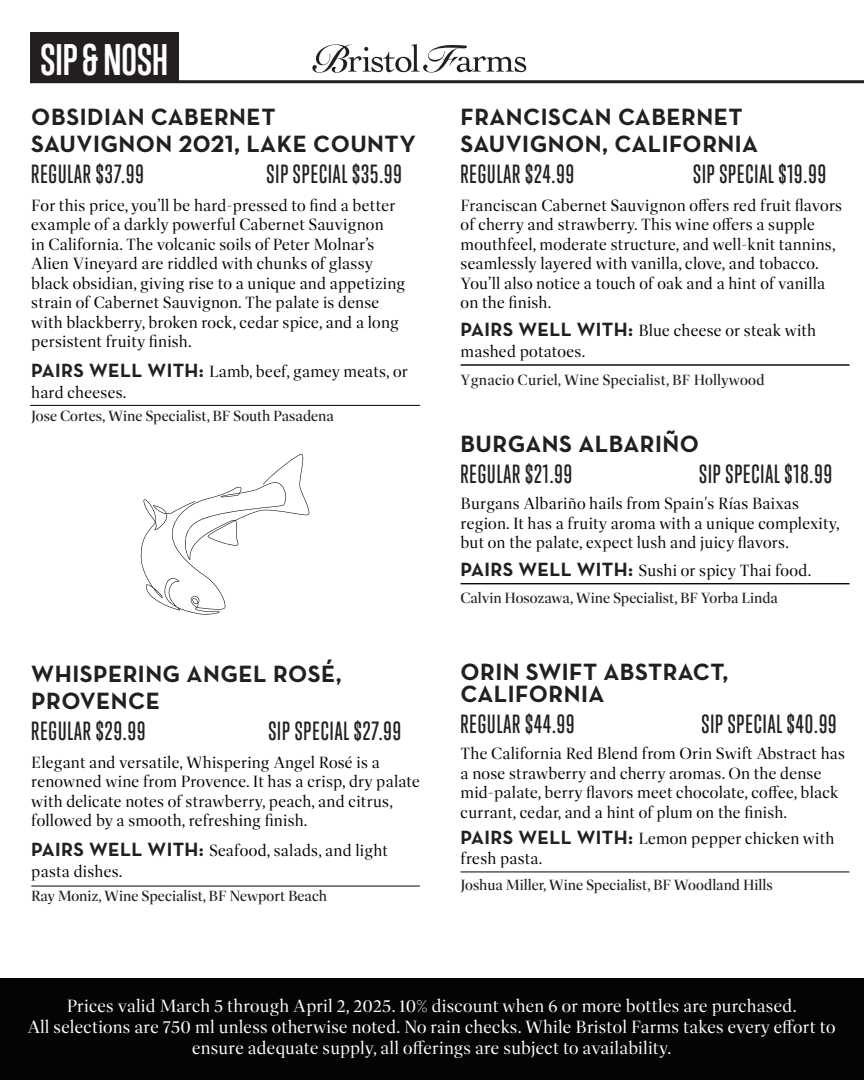
<style>
.page{position:relative;width:864px;height:1080px;background:#fff}
.page>*{position:absolute;margin:0;border:0;box-sizing:border-box;transform-origin:0 0}
.t1{font:700 40.35px "Trump Gothic Pro";color:#fff}
.t2{font:700 24px/27px "Neutra Text";letter-spacing:.02em;color:#231f20}
.t3{font:500 24px "Trump Gothic Pro";letter-spacing:.04em;color:#231f20}
.t4{font:18px/21px "Dashiell Fine";letter-spacing:.01em;color:#fff;text-align:center}
.t5{font:16.5px/19.5px "Dashiell Fine";letter-spacing:.01em;color:#040503}
.t6{font:500 15px "Dashiell Fine";letter-spacing:-.005em;color:#231f20}
.s1{font-family:"Neutra Text Bold Alt";font-weight:400}
.s2{font-family:"Neutra Text";font-weight:700;font-size:19.5px;color:#231f20}
</style>
<div class="page">
<hr style="left:461px;top:584px;width:388px;height:1px;background:#231f20">
<hr style="left:30px;top:80px;width:834px;height:3px;background:#231f20">
<div style="left:30px;top:32px;width:149px;height:48px;background:#231f20"></div>
<svg style="left:312px;top:44px;width:214px;height:29px"></svg>
<div style="left:0;top:978px;width:864px;height:102px;background:#040503"></div>
<hr style="left:461px;top:365px;width:388px;height:1px;background:#040503">
<hr style="left:461px;top:583px;width:388px;height:1px;background:#040503">
<hr style="left:461px;top:872px;width:388px;height:1px;background:#040503">
<hr style="left:31px;top:886px;width:389px;height:1px;background:#040503">
<hr style="left:30px;top:405px;width:390px;height:1px;background:#040503">
<svg style="left:141px;top:454px;width:169px;height:161px"></svg>
<h1 class="t1" style="left:40px;top:35px;width:129px">SIP &amp; NOSH</h1>
<h2 class="t2" style="left:31px;top:103px;width:386px">OBSIDIAN CABERNET<br>SAUVIGNON <span class="s1">2021</span>, LAKE COUNTY</h2>
<h2 class="t3" style="left:31px;top:159px;width:114px">REGULAR $37.99</h2>
<h2 class="t3" style="left:267px;top:159px;width:137px">SIP SPECIAL $35.99</h2>
<p class="t5" style="left:31px;top:196px;width:375px">For this price, you’ll be hard-pressed to find a better example of a darkly powerful Cabernet Sauvignon<br>in California. The volcanic soils of Peter Molnar’s Alien Vineyard are riddled with chunks of glassy black obsidian, giving rise to a unique and appetizing strain of Cabernet Sauvignon. The palate is dense with blackberry, broken rock, cedar spice, and a long persistent fruity finish.</p>
<p class="t5" style="left:31px;top:361px;width:378px;line-height:21px"><span class="s2">PAIRS WELL WITH:</span> Lamb, beef, gamey meats, or hard cheeses.</p>
<p class="t6" style="left:31px;top:407px;width:304px">Jose Cortes, Wine Specialist, BF South Pasadena</p>
<h2 class="t2" style="left:31px;top:660px;width:312px">WHISPERING ANGEL ROSÉ,<br>PROVENCE</h2>
<h2 class="t3" style="left:31px;top:717px;width:116px">REGULAR $29.99</h2>
<h2 class="t3" style="left:268px;top:717px;width:134px">SIP SPECIAL $27.99</h2>
<p class="t5" style="left:31px;top:753px;width:390px">Elegant and versatile, Whispering Angel Rosé is a renowned wine from Provence. It has a crisp, dry palate with delicate notes of strawberry, peach, and citrus, followed by a smooth, refreshing finish.</p>
<p class="t5" style="left:31px;top:840px;width:358px;line-height:21px"><span class="s2">PAIRS WELL WITH:</span> Seafood, salads, and light pasta dishes.</p>
<p class="t6" style="left:31px;top:887px;width:297px">Ray Moniz, Wine Specialist, BF Newport Beach</p>
<h2 class="t2" style="left:461px;top:103px;width:299px">FRANCISCAN CABERNET<br>SAUVIGNON, CALIFORNIA</h2>
<h2 class="t3" style="left:461px;top:159px;width:115px">REGULAR $24.99</h2>
<h2 class="t3" style="left:693px;top:159px;width:134px">SIP SPECIAL $19.99</h2>
<p class="t5" style="left:461px;top:196px;width:383px">Franciscan Cabernet Sauvignon offers red fruit flavors of cherry and strawberry. This wine offers a supple mouthfeel, moderate structure, and well-knit tannins, seamlessly layered with vanilla, clove, and tobacco.<br>You’ll also notice a touch of oak and a hint of vanilla on the finish.</p>
<p class="t5" style="left:461px;top:320px;width:357px;line-height:21px"><span class="s2">PAIRS WELL WITH:</span> Blue cheese or steak with mashed potatoes.</p>
<p class="t6" style="left:461px;top:371px;width:306px">Ygnacio Curiel, Wine Specialist, BF Hollywood</p>
<h2 class="t2" style="left:461px;top:430px;width:240px">BURGANS ALBARIÑO</h2>
<h2 class="t3" style="left:461px;top:460px;width:113px">REGULAR $21.99</h2>
<h2 class="t3" style="left:699px;top:460px;width:134px">SIP SPECIAL $18.99</h2>
<p class="t5" style="left:461px;top:494px;width:381px">Burgans Albariño hails from Spain's Rías Baixas region. It has a fruity aroma with a unique complexity, but on the palate, expect lush and juicy flavors.</p>
<p class="t5" style="left:461px;top:561px;width:352px"><span class="s2">PAIRS WELL WITH:</span> Sushi or spicy Thai food.</p>
<p class="t6" style="left:461px;top:590px;width:319px">Calvin Hosozawa, Wine Specialist, BF Yorba Linda</p>
<h2 class="t2" style="left:461px;top:660px;width:269px;line-height:22.5px">ORIN SWIFT ABSTRACT,<br>CALIFORNIA</h2>
<h2 class="t3" style="left:461px;top:710px;width:115px">REGULAR $44.99</h2>
<h2 class="t3" style="left:701px;top:710px;width:137px">SIP SPECIAL $40.99</h2>
<p class="t5" style="left:461px;top:744px;width:386px">The California Red Blend from Orin Swift Abstract has a nose strawberry and cherry aromas. On the dense mid-palate, berry flavors meet chocolate, coffee, black currant, cedar, and a hint of plum on the finish.</p>
<p class="t5" style="left:461px;top:829px;width:375px"><span class="s2">PAIRS WELL WITH:</span> Lemon pepper chicken with fresh pasta.</p>
<p class="t6" style="left:461px;top:876px;width:314px">Joshua Miller, Wine Specialist, BF Woodland Hills</p>
<p class="t4" style="left:27px;top:996px;width:810px">Prices valid March 5 through April 2, 2025. 10% discount when 6 or more bottles are purchased.<br>All selections are 750 ml unless otherwise noted. No rain checks. While Bristol Farms takes every effort to ensure adequate supply, all offerings are subject to availability.</p>
</div>
